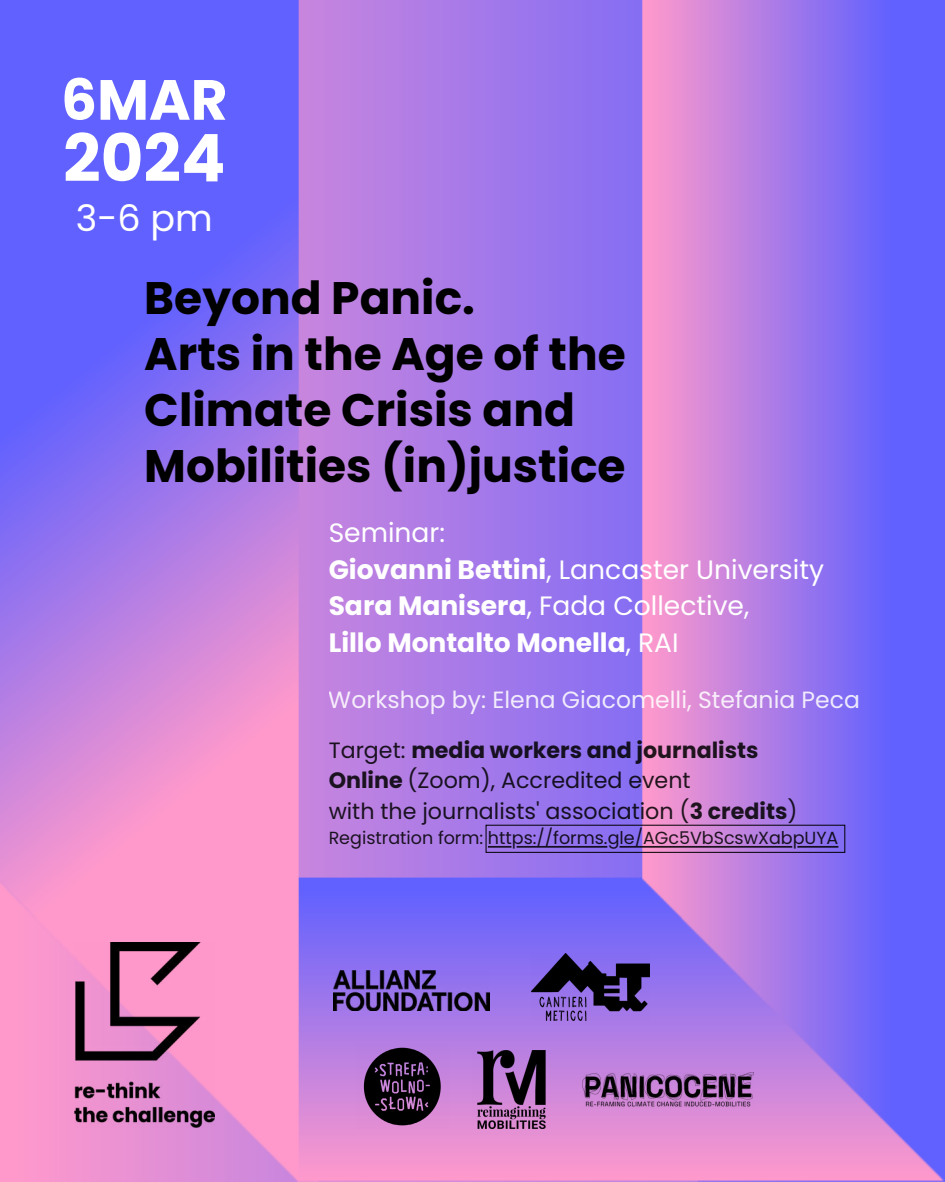
<style>
.page{position:relative;width:945px;height:1182px;background:#fff}
.page>*{position:absolute;margin:0;border:0;box-sizing:border-box;transform-origin:0 0}
.t1{font:700 65.71px "Poppins";color:#fff}
.t2{font:700 56.61px "Poppins";color:#fff}
.t3{font:700 45.5px/56px "Poppins";color:#000}
.t4{font:36.49px "Poppins";color:#fff}
.t5{font:26.51px/36.8px "Poppins";color:#fff}
.t6{font:23.45px "Poppins";color:#fff}
.t7{font:22.22px/30.6px "Poppins";color:#000}
.t8{font:17.5px "Poppins";color:#000}
.s1{font-weight:700}
</style>
<div class="page">
<img style="left:0;top:0;width:945px;height:1181px">
<img style="left:74px;top:942px;width:140px;height:185px">
<img style="left:333px;top:970px;width:157px;height:40px">
<img style="left:531px;top:953px;width:119px;height:66px">
<img style="left:356px;top:1044px;width:93px;height:85px">
<img style="left:583px;top:1072px;width:170px;height:35px">
<img style="left:472px;top:1050px;width:78px;height:78px">
<hr style="left:797px;top:845px;width:41px;height:2px;background:#000">
<hr style="left:620px;top:845px;width:172px;height:2px;background:#000">
<hr style="left:517px;top:845px;width:90px;height:2px;background:#000">
<hr style="left:488px;top:845px;width:24px;height:2px;background:#000">
<h2 class="t2" style="left:61px;top:67px;width:168px">6MAR</h2>
<h1 class="t1" style="left:63px;top:120px;width:164px">2024</h1>
<h3 class="t4" style="left:76px;top:197px;width:138px">3-6 pm</h3>
<h3 class="t3" style="left:144px;top:270px;width:483px">Beyond Panic.<br>Arts in the Age of the<br>Climate Crisis and<br>Mobilities (in)justice</h3>
<p class="t5" style="left:329px;top:514px;width:497px">Seminar:<br><span class="s1">Giovanni Bettini</span>, Lancaster University<br><span class="s1">Sara Manisera</span>, Fada Collective,<br><span class="s1">Lillo Montalto Monella</span>, RAI</p>
<p class="t6" style="left:329px;top:686px;width:533px">Workshop by: Elena Giacomelli, Stefania Peca</p>
<p class="t7" style="left:329px;top:734px;width:470px">Target: <span class="s1">media workers and journalists<br>Online</span> (Zoom), Accredited event<br>with the journalists' association (<span class="s1">3 credits</span>)</p>
<p class="t8" style="left:329px;top:827px;width:511px">Registration form: https://forms.gle/AGc5VbScswXabpUYA</p>
</div>
